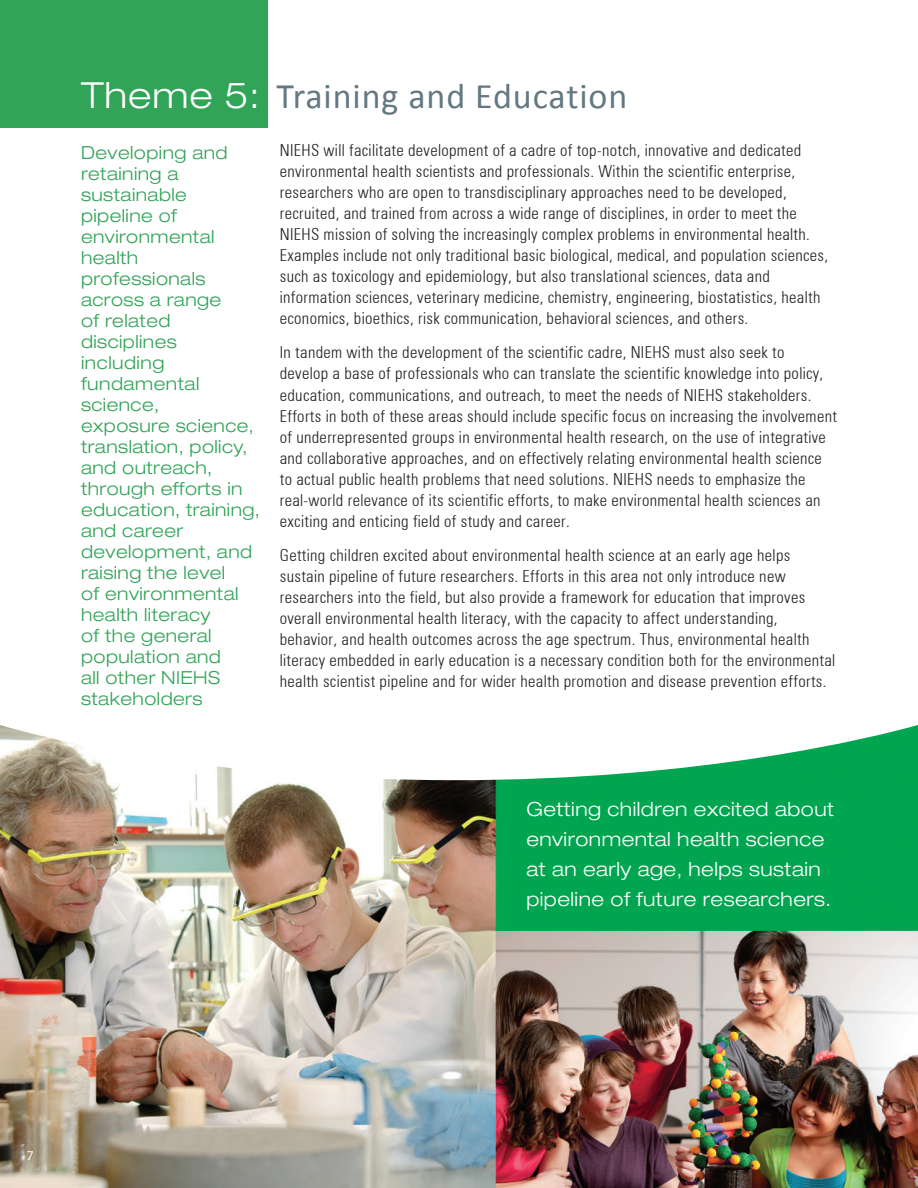
<style>
.page{position:relative;width:918px;height:1188px;background:#fff}
.page>*{position:absolute;margin:0;border:0;box-sizing:border-box;transform-origin:0 0}
.t1{font:36px "Calibri";letter-spacing:.025em;color:#647882}
.t2{font:300 expanded 19.5px/30px "Helvetica Neue LT Std";letter-spacing:.025em;color:#fff}
.t3{font:300 expanded 18px/21px "Helvetica Neue LT Std";letter-spacing:.025em;color:#32a458}
.Text_11_14_Univ_Lt_C{font:300 16.5px/21px "Univers S 47 Condensed";letter-spacing:.02em;color:#231f20}
.Theme_Intro-11_17_He{font:13.5px "Myriad Pro";color:#fff}
.s1{font-family:"Helvetica Neue LT Std";font-weight:300;font-stretch:expanded;color:#fff}
</style>
<div class="page">
<div style="left:0;top:0;width:267px;height:128px;background:#32a458"></div>
<img style="left:0;top:725px;width:918px;height:463px">
<h1 class="t1" style="left:81px;top:73px;width:548px"><span class="s1">Theme 5:</span> Training and Education</h1>
<h2 class="t3" style="left:81px;top:142px;width:180px">Developing and retaining a sustainable pipeline of environmental health professionals across a range<br>of related disciplines including fundamental science,<br>exposure science, translation, policy, and outreach, through efforts in education, training, and career development, and raising the level<br>of environmental health literacy<br>of the general population and<br>all other NIEHS stakeholders</h2>
<p class="Text_11_14_Univ_Lt_C" style="left:280px;top:140px;width:550px">NIEHS will facilitate development of a cadre of top-notch, innovative and dedicated environmental health scientists and professionals. Within the scientific enterprise, researchers who are open to transdisciplinary approaches need to be developed, recruited, and trained from across a wide range of disciplines, in order to meet the NIEHS mission of solving the increasingly complex problems in environmental health.<br>Examples include not only traditional basic biological, medical, and population sciences, such as toxicology and epidemiology, but also translational sciences, data and information sciences, veterinary medicine, chemistry, engineering, biostatistics, health economics, bioethics, risk communication, behavioral sciences, and others.</p>
<p class="Text_11_14_Univ_Lt_C" style="left:280px;top:342px;width:559px">In tandem with the development of the scientific cadre, NIEHS must also seek to develop a base of professionals who can translate the scientific knowledge into policy, education, communications, and outreach, to meet the needs of NIEHS stakeholders.<br>Efforts in both of these areas should include specific focus on increasing the involvement of underrepresented groups in environmental health research, on the use of integrative and collaborative approaches, and on effectively relating environmental health science to actual public health problems that need solutions. NIEHS needs to emphasize the real-world relevance of its scientific efforts, to make environmental health sciences an exciting and enticing field of study and career.</p>
<p class="Text_11_14_Univ_Lt_C" style="left:280px;top:545px;width:557px">Getting children excited about environmental health science at an early age helps sustain pipeline of future researchers. Efforts in this area not only introduce new researchers into the field, but also provide a framework for education that improves overall environmental health literacy, with the capacity to affect understanding, behavior, and health outcomes across the age spectrum. Thus, environmental health literacy embedded in early education is a necessary condition both for the environmental health scientist pipeline and for wider health promotion and disease prevention efforts.</p>
<h3 class="t2" style="left:526px;top:794px;width:309px">Getting children excited about environmental health science at an early age, helps sustain pipeline of future researchers.</h3>
<p class="Theme_Intro-11_17_He" style="left:27px;top:1148px;width:8px">7</p>
</div>
